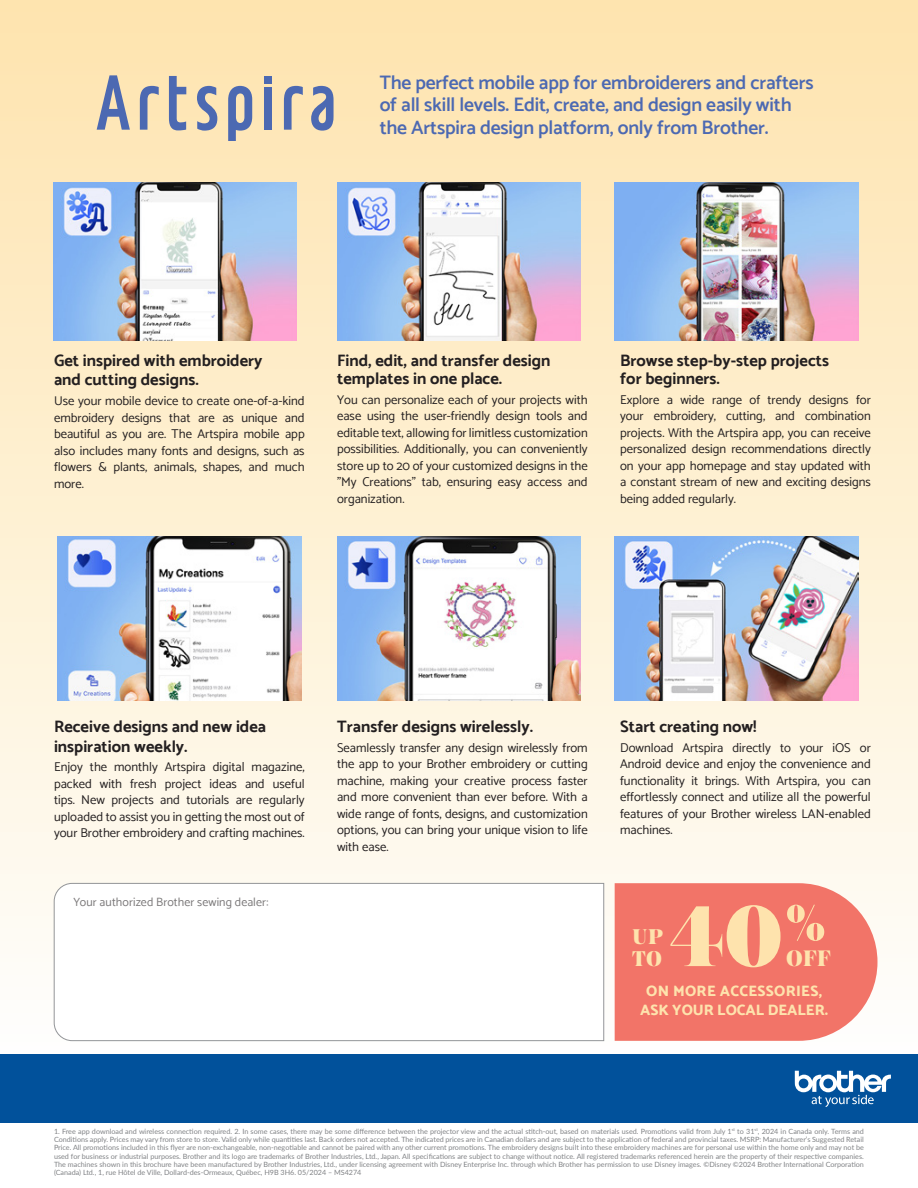
<style>
.page{position:relative;width:918px;height:1188px;background:#fff}
.page>*{position:absolute;margin:0;border:0;box-sizing:border-box;transform-origin:0 0}
.t1{font:900 91.05px "Austin";color:#fee3ad}
.t2{font:900 23.55px "Austin";color:#fee3ad}
.t3{font:900 22.5px/22.5px "Austin";color:#fee3ad}
.t4{font:600 19.5px/22.5px "Catamaran";letter-spacing:-.01em;color:#4c69b2}
.t5{font:700 16.5px/19.5px "Catamaran";color:#231f20}
.t6{font:800 15px/19.5px "Catamaran";letter-spacing:.01em;color:#fee3ad;text-align:center}
.t7{font:12.75px/16.5px "Catamaran";color:#231f20;text-align:justify}
.t8{font:12px "Catamaran";letter-spacing:.01em;color:#231f20}
.t9{font:7.2px/8.2px "Lato";color:#808285;text-align:justify}
</style>
<div class="page">
<div style="left:0;top:0;width:918px;height:1058px;background:linear-gradient(to bottom,#fee4ae,#fcfcfb)"></div>
<div style="left:0;top:1055px;width:918px;height:68px;background:#01519b"></div>
<svg style="left:795px;top:1071px;width:96px;height:36px"></svg>
<svg style="left:54px;top:883px;width:550px;height:158px"></svg>
<svg style="left:615px;top:883px;width:263px;height:158px;background:#f27d71"></svg>
<img style="left:53px;top:183px;width:244px;height:158px">
<img style="left:57px;top:536px;width:244px;height:165px">
<img style="left:337px;top:183px;width:244px;height:158px">
<img style="left:337px;top:536px;width:244px;height:165px">
<img style="left:615px;top:183px;width:244px;height:158px">
<img style="left:615px;top:536px;width:244px;height:165px">
<svg style="left:228px;top:86px;width:24px;height:55px"></svg>
<svg style="left:140px;top:86px;width:19px;height:44px"></svg>
<svg style="left:284px;top:86px;width:19px;height:44px"></svg>
<svg style="left:311px;top:86px;width:23px;height:45px"></svg>
<svg style="left:197px;top:86px;width:20px;height:45px"></svg>
<svg style="left:169px;top:76px;width:17px;height:54px"></svg>
<div style="left:264px;top:87px;width:8px;height:43px;background:#4c69b2"></div>
<div style="left:264px;top:76px;width:8px;height:7px;background:#4c69b2"></div>
<svg style="left:97px;top:75px;width:33px;height:55px;background:#acadb3"></svg>
<h3 class="t4" style="left:380px;top:71px;width:435px">The perfect mobile app for embroiderers and crafters of all skill levels. Edit, create, and design easily with the Artspira design platform, only from Brother.</h3>
<p class="t5" style="left:54px;top:351px;width:210px">Get inspired with embroidery and cutting designs.</p>
<p class="t7" style="left:54px;top:393px;width:252px">Use your mobile device to create one-of-a-kind embroidery designs that are as unique and beautiful as you are. The Artspira mobile app also includes many fonts and designs, such as flowers &amp; plants, animals, shapes, and much more.</p>
<p class="t5" style="left:337px;top:351px;width:215px;line-height:18px">Find, edit, and transfer design templates in one place.</p>
<p class="t7" style="left:337px;top:391px;width:252px">You can personalize each of your projects with ease using the user-friendly design tools and editable text, allowing for limitless customization possibilities. Additionally, you can conveniently store up to 20 of your customized designs in the "My Creations" tab, ensuring easy access and organization.</p>
<p class="t5" style="left:620px;top:351px;width:210px;line-height:18px">Browse step-by-step projects for beginners.</p>
<p class="t7" style="left:620px;top:391px;width:252px">Explore a wide range of trendy designs for your embroidery, cutting, and combination projects. With the Artspira app, you can receive personalized design recommendations directly on your app homepage and stay updated with a constant stream of new and exciting designs being added regularly.</p>
<p class="t5" style="left:54px;top:717px;width:214px">Receive designs and new idea inspiration weekly.</p>
<p class="t7" style="left:54px;top:759px;width:252px">Enjoy the monthly Artspira digital magazine, packed with fresh project ideas and useful tips. New projects and tutorials are regularly uploaded to assist you in getting the most out of your Brother embroidery and crafting machines.</p>
<p class="t8" style="left:74px;top:895px;width:196px">Your authorized Brother sewing dealer:</p>
<p class="t5" style="left:337px;top:717px;width:198px">Transfer designs wirelessly.</p>
<p class="t7" style="left:337px;top:739px;width:252px">Seamlessly transfer any design wirelessly from the app to your Brother embroidery or cutting machine, making your creative process faster and more convenient than ever before. With a wide range of fonts, designs, and customization options, you can bring your unique vision to life with ease.</p>
<p class="t5" style="left:620px;top:717px;width:138px">Start creating now!</p>
<p class="t7" style="left:620px;top:739px;width:252px">Download Artspira directly to your iOS or Android device and enjoy the convenience and functionality it brings. With Artspira, you can effortlessly connect and utilize all the powerful features of your Brother wireless LAN-enabled machines.</p>
<h1 class="t1" style="left:670px;top:869px;width:157px">40<sup>%</sup></h1>
<h3 class="t3" style="left:632px;top:924px;width:32px">UP<br>TO</h3>
<h2 class="t2" style="left:786px;top:941px;width:46px">OFF</h2>
<p class="t6" style="left:640px;top:981px;width:190px">ON MORE ACCESSORIES,<br>ASK YOUR LOCAL DEALER.</p>
<p class="t9" style="left:54px;top:1127px;width:811px">1. Free app download and wireless connection required. 2. In some cases, there may be some difference between the projector view and the actual stitch-out, based on materials used. Promotions valid from July 1<sup>st</sup> to 31<sup>st</sup>, 2024 in Canada only. Terms and Conditions apply. Prices may vary from store to store. Valid only while quantities last. Back orders not accepted. The indicated prices are in Canadian dollars and are subject to the application of federal and provincial taxes. MSRP: Manufacturer’s Suggested Retail Price. All promotions included in this flyer are non-exchangeable, non-negotiable and cannot be paired with any other current promotions. The embroidery designs built into these embroidery machines are for personal use within the home only and may not be used for business or industrial purposes. Brother and its logo are trademarks of Brother Industries, Ltd., Japan. All specifications are subject to change without notice. All registered trademarks referenced herein are the property of their respective companies.<br>The machines shown in this brochure have been manufactured by Brother Industries, Ltd., under licensing agreement with Disney Enterprise Inc. through which Brother has permission to use Disney images. ©Disney ©2024 Brother International Corporation (Canada) Ltd., 1, rue Hôtel de Ville, Dollard-des-Ormeaux, Québec, H9B 3H6. 05/2024 – MS4274</p>
</div>
